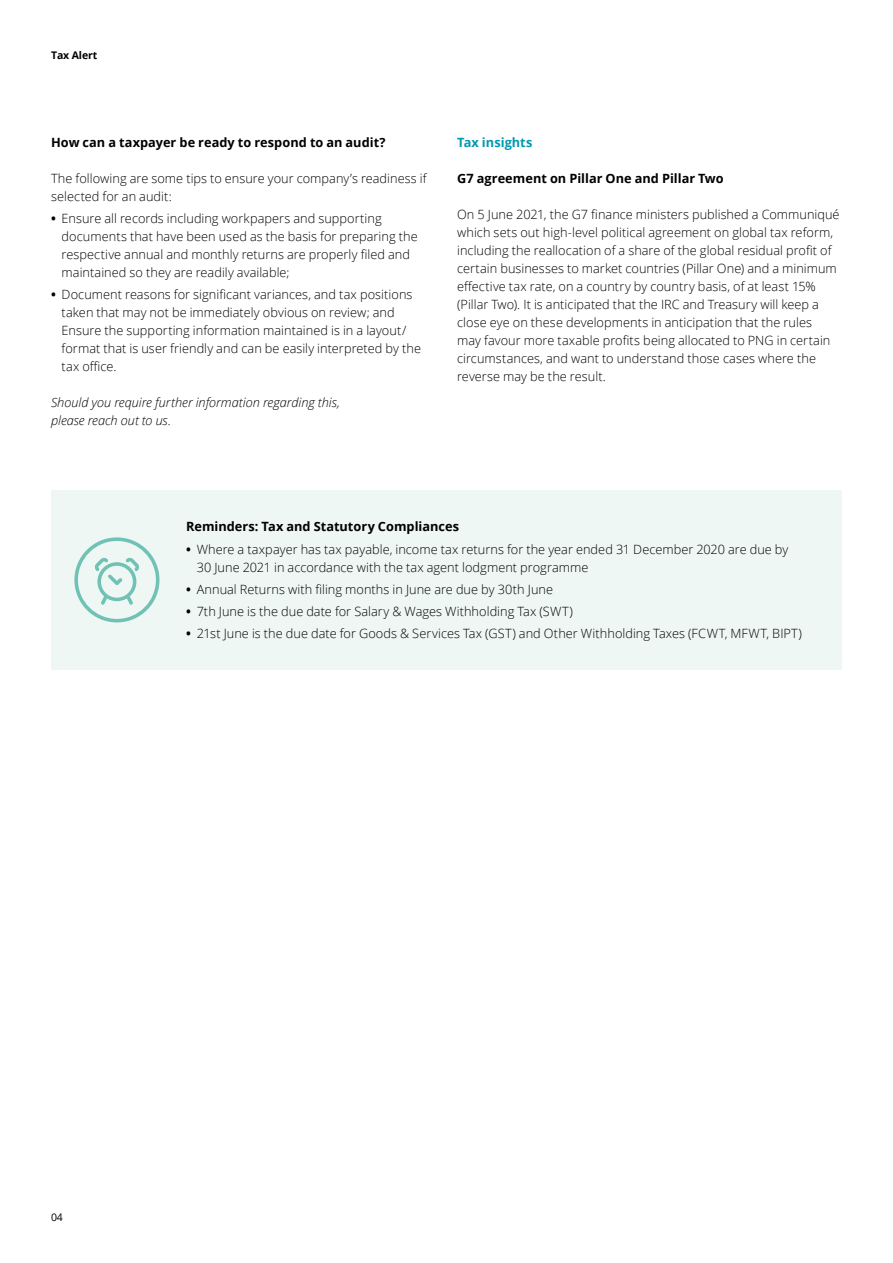
<style>
.page{position:relative;width:893px;height:1263px;background:#fff}
.page>*{position:absolute;margin:0;border:0;box-sizing:border-box;transform-origin:0 0}
.t1{font:300 12.75px/18px "Open Sans";letter-spacing:.005em;color:#000}
.t2{font:700 12.75px "Open Sans";color:#000}
.t3{font:italic 300 12.75px/18px "Open Sans";color:#000}
.t4{font:700 12.75px "Open Sans";letter-spacing:.005em;color:#0099b3}
.t5{font:700 10.5px "Open Sans";letter-spacing:-.01em;color:#000}
.t6{font:10.5px "Open Sans";color:#000}
.s1{font-weight:700}
</style>
<div class="page">
<div style="left:51px;top:490px;width:791px;height:180px;background:#eef7f4"></div>
<svg style="left:74px;top:537px;width:85px;height:85px"></svg>
<p class="t5" style="left:51px;top:48px;width:48px">Tax Alert</p>
<p class="t2" style="left:51px;top:133px;width:336px">How can a taxpayer be ready to respond to an audit?</p>
<p class="t1" style="left:51px;top:169px;width:377px">The following are some tips to ensure your company’s readiness if selected for an audit:</p>
<p class="t1" style="left:62px;top:209px;width:357px;text-indent:-11px"><span class="s1">•</span> Ensure all records including workpapers and supporting documents that have been used as the basis for preparing the respective annual and monthly returns are properly filed and maintained so they are readily available;</p>
<p class="t1" style="left:62px;top:285px;width:361px;text-indent:-11px"><span class="s1">•</span> Document reasons for significant variances, and tax positions taken that may not be immediately obvious on review; and Ensure the supporting information maintained is in a layout/ format that is user friendly and can be easily interpreted by the tax office.</p>
<p class="t3" style="left:51px;top:393px;width:290px">Should you require further information regarding this, please reach out to us.</p>
<p class="t4" style="left:457px;top:133px;width:77px">Tax insights</p>
<p class="t2" style="left:457px;top:169px;width:268px">G7 agreement on Pillar One and Pillar Two</p>
<p class="t1" style="left:457px;top:205px;width:384px">On 5 June 2021, the G7 finance ministers published a Communiqué which sets out high-level political agreement on global tax reform, including the reallocation of a share of the global residual profit of certain businesses to market countries (Pillar One) and a minimum effective tax rate, on a country by country basis, of at least 15% (Pillar Two). It is anticipated that the IRC and Treasury will keep a close eye on these developments in anticipation that the rules<br>may favour more taxable profits being allocated to PNG in certain circumstances, and want to understand those cases where the reverse may be the result.</p>
<p class="t2" style="left:186px;top:518px;width:275px">Reminders: Tax and Statutory Compliances</p>
<p class="t1" style="left:197px;top:540px;width:593px;text-indent:-11px"><span class="s1">•</span> Where a taxpayer has tax payable, income tax returns for the year ended 31 December 2020 are due by<br>30 June 2021 in accordance with the tax agent lodgment programme</p>
<p class="t1" style="left:186px;top:580px;width:369px"><span class="s1">•</span> Annual Returns with filing months in June are due by 30th June</p>
<p class="t1" style="left:186px;top:602px;width:388px"><span class="s1">•</span> 7th June is the due date for Salary &amp; Wages Withholding Tax (SWT)</p>
<p class="t1" style="left:186px;top:624px;width:617px"><span class="s1">•</span> 21st June is the due date for Goods &amp; Services Tax (GST) and Other Withholding Taxes (FCWT, MFWT, BIPT)</p>
<p class="t6" style="left:51px;top:1210px;width:13px">04</p>
</div>
